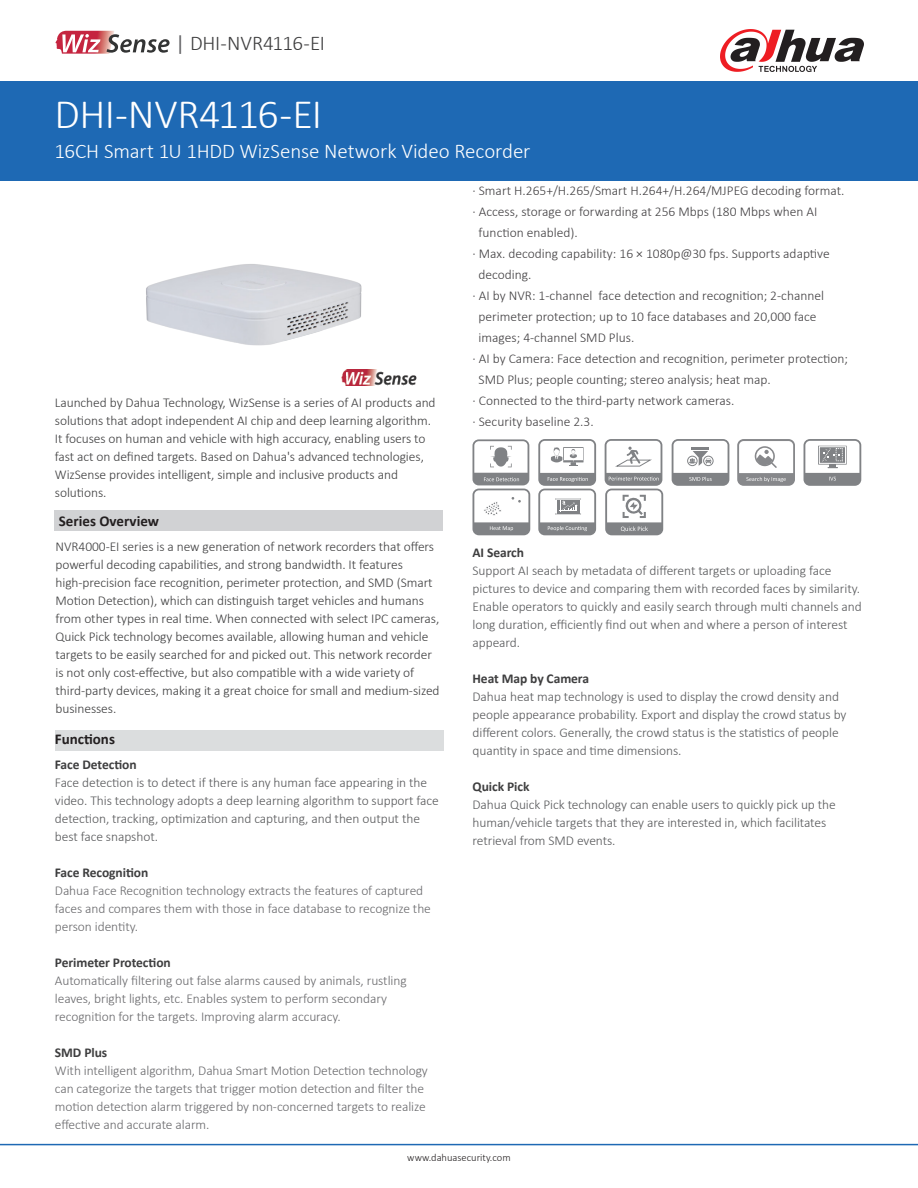
<style>
.page{position:relative;width:918px;height:1188px;background:#fff}
.page>*{position:absolute;margin:0;border:0;box-sizing:border-box;transform-origin:0 0}
.t1{font:300 42px "Calibri";letter-spacing:-.02em;color:#fff}
.t2{font:300 21px "Calibri";letter-spacing:-.005em;color:#fff}
.t3{font:300 21px "Calibri";letter-spacing:-.015em;color:#3e3e3f}
.t4{font:700 15px "Calibri";color:#231f20}
.t5{font:300 13.5px/18px "Calibri";letter-spacing:-.005em;color:#3e3e3f}
.t6{font:300 13.5px/18px "Calibri";letter-spacing:-.005em;color:#57585a}
.t7{font:300 13.5px/18px "Calibri";letter-spacing:-.005em;color:#69696c}
.t8{font:300 13.5px/21px "Calibri";color:#413f41}
.t9{font:700 13.5px "Calibri";letter-spacing:-.005em;color:#3e3e3f}
.t10{font:300 10.5px "Calibri";color:#231f20}
.s1{font-weight:400;color:#636366}
</style>
<div class="page">
<div style="left:0;top:81px;width:918px;height:100px;background:#1e69b4"></div>
<hr style="left:0;top:1144px;width:918px;height:1px;background:#1e69b4">
<svg style="left:720px;top:29px;width:144px;height:43px"></svg>
<img style="left:146px;top:264px;width:267px;height:122px">
<div style="left:55px;top:730px;width:389px;height:21px;background:#dbddde"></div>
<svg style="left:56px;top:31px;width:114px;height:23px"></svg>
<img style="left:341px;top:369px;width:76px;height:16px">
<div style="left:54px;top:510px;width:389px;height:21px;background:#d1d2d4"></div>
<svg style="left:804px;top:439px;width:57px;height:47px"></svg>
<svg style="left:472px;top:439px;width:58px;height:96px"></svg>
<svg style="left:672px;top:439px;width:57px;height:47px"></svg>
<svg style="left:737px;top:439px;width:58px;height:47px"></svg>
<svg style="left:538px;top:439px;width:58px;height:96px"></svg>
<svg style="left:605px;top:439px;width:58px;height:96px"></svg>
<p class="t3" style="left:176px;top:30px;width:151px"><span class="s1">|</span> DHI-NVR4116-EI</p>
<p class="t1" style="left:55px;top:88px;width:269px">DHI-NVR4116-EI</p>
<p class="t2" style="left:55px;top:138px;width:477px">16CH Smart 1U 1HDD WizSense Network Video Recorder</p>
<p class="t8" style="left:472px;top:180px;width:373px">· Smart H.265+/H.265/Smart H.264+/H.264/MJPEG decoding format. · Access, storage or forwarding at 256 Mbps (180 Mbps when AI</p>
<p class="t8" style="left:472px;top:222px;width:359px;text-indent:6px">function enabled).<br>· Max. decoding capability: 16 × 1080p@30 fps. Supports adaptive</p>
<p class="t8" style="left:472px;top:264px;width:353px;text-indent:6px">decoding.<br>· AI by NVR: 1-channel face detection and recognition; 2-channel</p>
<p class="t8" style="left:479px;top:306px;width:340px">perimeter protection; up to 10 face databases and 20,000 face</p>
<p class="t8" style="left:472px;top:327px;width:377px;text-indent:6px">images; 4-channel SMD Plus.<br>· AI by Camera: Face detection and recognition, perimeter protection;</p>
<p class="t8" style="left:472px;top:369px;width:300px;text-indent:6px">SMD Plus; people counting; stereo analysis; heat map. · Connected to the third-party network cameras.<br>· Security baseline 2.3.</p>
<p class="t5" style="left:55px;top:393px;width:382px">Launched by Dahua Technology, WizSense is a series of AI products and solutions that adopt independent AI chip and deep learning algorithm.<br>It focuses on human and vehicle with high accuracy, enabling users to fast act on defined targets. Based on Dahua's advanced technologies, WizSense provides intelligent, simple and inclusive products and solutions.</p>
<p class="t4" style="left:59px;top:510px;width:102px">Series Overview</p>
<p class="t5" style="left:56px;top:537px;width:386px">NVR4000-EI series is a new generation of network recorders that offers powerful decoding capabilities, and strong bandwidth. It features high-precision face recognition, perimeter protection, and SMD (Smart Motion Detection), which can distinguish target vehicles and humans from other types in real time. When connected with select IPC cameras, Quick Pick technology becomes available, allowing human and vehicle targets to be easily searched for and picked out. This network recorder is not only cost-effective, but also compatible with a wide variety of third-party devices, making it a great choice for small and medium-sized businesses.</p>
<p class="t4" style="left:55px;top:729px;width:62px">Functions</p>
<p class="t9" style="left:55px;top:755px;width:83px">Face Detection</p>
<p class="t6" style="left:55px;top:774px;width:385px">Face detection is to detect if there is any human face appearing in the video. This technology adopts a deep learning algorithm to support face detection, tracking, optimization and capturing, and then output the best face snapshot.</p>
<p class="t9" style="left:55px;top:863px;width:95px">Face Recognition</p>
<p class="t7" style="left:55px;top:882px;width:378px">Dahua Face Recognition technology extracts the features of captured faces and compares them with those in face database to recognize the person identity.</p>
<p class="t9" style="left:55px;top:953px;width:117px">Perimeter Protection</p>
<p class="t7" style="left:55px;top:972px;width:353px">Automatically filtering out false alarms caused by animals, rustling leaves, bright lights, etc. Enables system to perform secondary recognition for the targets. Improving alarm accuracy.</p>
<p class="t9" style="left:55px;top:1043px;width:54px">SMD Plus</p>
<p class="t7" style="left:55px;top:1062px;width:375px">With intelligent algorithm, Dahua Smart Motion Detection technology can categorize the targets that trigger motion detection and filter the motion detection alarm triggered by non-concerned targets to realize effective and accurate alarm.</p>
<p class="t9" style="left:472px;top:543px;width:53px">AI Search</p>
<p class="t6" style="left:472px;top:561px;width:391px">Support AI seach by metadata of different targets or uploading face pictures to device and comparing them with recorded faces by similarity.<br>Enable operators to quickly and easily search through multi channels and long duration, efficiently find out when and where a person of interest appeard.</p>
<p class="t9" style="left:472px;top:669px;width:118px">Heat Map by Camera</p>
<p class="t6" style="left:472px;top:687px;width:376px">Dahua heat map technology is used to display the crowd density and people appearance probability. Export and display the crowd status by different colors. Generally, the crowd status is the statistics of people quantity in space and time dimensions.</p>
<p class="t9" style="left:472px;top:777px;width:59px">Quick Pick</p>
<p class="t6" style="left:472px;top:795px;width:365px">Dahua Quick Pick technology can enable users to quickly pick up the</p>
<p class="t6" style="left:472px;top:813px;width:355px">human/vehicle targets that they are interested in, which facilitates retrieval from SMD events.</p>
<p class="t10" style="left:407px;top:1151px;width:105px">www.dahuasecurity.com</p>
</div>
